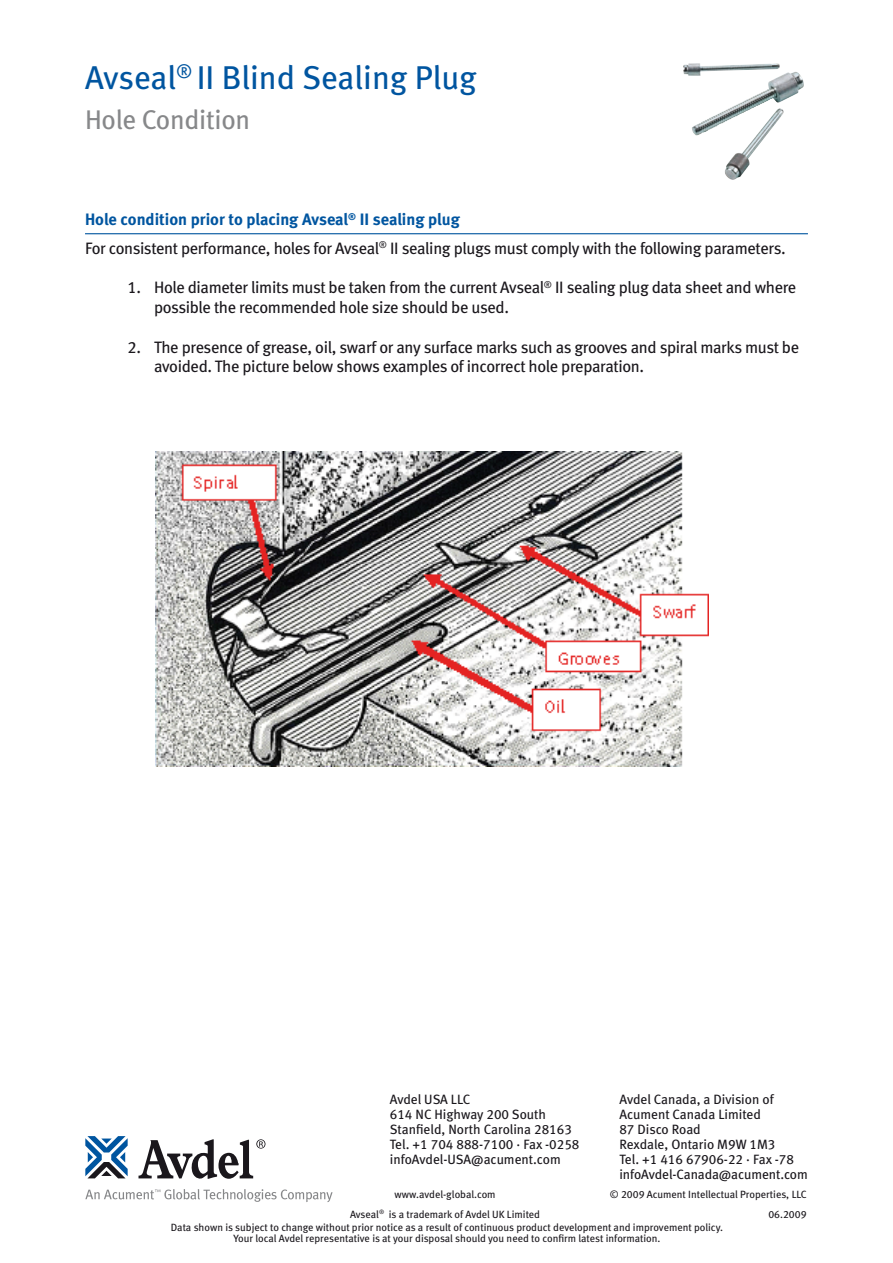
<style>
.page{position:relative;width:893px;height:1263px;background:#fff}
.page>*{position:absolute;margin:0;border:0;box-sizing:border-box;transform-origin:0 0}
.t1{font:33px "Meta Book LF";color:#0055a0}
.t2{font:27px "Meta Book LF";letter-spacing:-.01em;color:#87888a}
.t3{font:16.5px/19.8px "Meta Book LF";letter-spacing:-.02em;color:#1a171c}
.t4{font:16.5px "Meta Bold LF";color:#0055a0}
.t5{font:13.5px/15px "Meta Book LF";color:#1a171c}
.t6{font:10.5px/10.5px "Meta Book LF";color:#1a171c;text-align:center}
</style>
<div class="page">
<svg style="left:85px;top:1189px;width:248px;height:13px"></svg>
<svg style="left:85px;top:1136px;width:43px;height:42px"></svg>
<svg style="left:139px;top:1139px;width:126px;height:40px"></svg>
<img style="left:683px;top:63px;width:108px;height:72px">
<hr style="left:85px;top:233px;width:723px;height:1px;background:#0055a0">
<img style="left:155px;top:451px;width:554px;height:315px">
<h1 class="t1" style="left:85px;top:58px;width:393px">Avseal<sup>®</sup> II Blind Sealing Plug</h1>
<h2 class="t2" style="left:85px;top:103px;width:167px">Hole Condition</h2>
<p class="t4" style="left:85px;top:210px;width:376px">Hole condition prior to placing Avseal<sup>®</sup> II sealing plug</p>
<p class="t3" style="left:85px;top:238px;width:702px">For consistent performance, holes for Avseal<sup>®</sup> II sealing plugs must comply with the following parameters.</p>
<p class="t3" style="left:154px;top:277px;width:644px;text-indent:-26px">1. Hole diameter limits must be taken from the current Avseal<sup>®</sup> II sealing plug data sheet and where possible the recommended hole size should be used.</p>
<p class="t3" style="left:154px;top:337px;width:647px;text-indent:-26px">2. The presence of grease, oil, swarf or any surface marks such as grooves and spiral marks must be avoided. The picture below shows examples of incorrect hole preparation.</p>
<p class="t5" style="left:390px;top:1092px;width:191px">Avdel USA LLC<br>614 NC Highway 200 South<br>Stanfield, North Carolina 28163<br>Tel. +1 704 888-7100 · Fax -0258 infoAvdel-USA@acument.com</p>
<p class="t5" style="left:619px;top:1092px;width:190px">Avdel Canada, a Division of<br>Acument Canada Limited<br>87 Disco Road<br>Rexdale, Ontario M9W 1M3<br>Tel. +1 416 67906-22 · Fax -78 infoAvdel-Canada@acument.com</p>
<p class="t6" style="left:394px;top:1189px;width:103px">www.avdel-global.com</p>
<p class="t6" style="left:610px;top:1189px;width:199px">© 2009 Acument Intellectual Properties, LLC</p>
<p class="t6" style="left:350px;top:1209px;width:192px">Avseal<sup>®</sup> is a trademark of Avdel UK Limited</p>
<p class="t6" style="left:768px;top:1209px;width:40px">06.2009</p>
<p class="t6" style="left:171px;top:1222px;width:554px">Data shown is subject to change without prior notice as a result of continuous product development and improvement policy.<br>Your local Avdel representative is at your disposal should you need to confirm latest information.</p>
</div>
